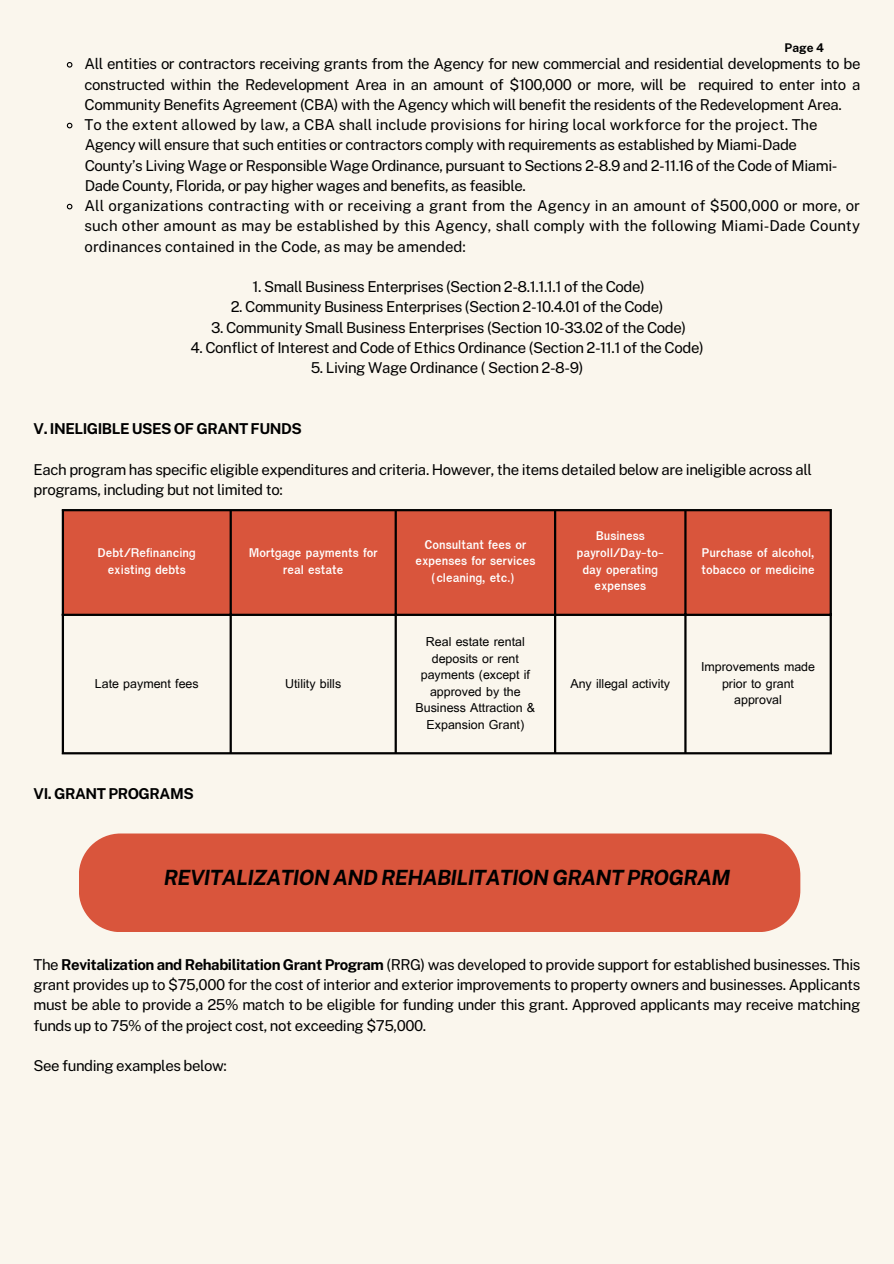
<style>
.page{position:relative;width:894px;height:1264px;background:#fff}
.page>*{position:absolute;margin:0;border:0;box-sizing:border-box;transform-origin:0 0}
.t1{font:italic 700 21px "Public Sans";letter-spacing:-.03em;color:#000}
.t2{font:15px/20.2px "Public Sans";letter-spacing:-.03em;color:#000;text-align:justify}
.t3{font:15px/20.2px "Public Sans";color:#000}
.t4{font:700 15px "Public Sans";letter-spacing:-.03em;color:#000}
.t5{font:700 12.45px/16.6px "Garuda";color:#fff;text-align:center}
.t6{font:12.45px/16.6px "Garuda";color:#000;text-align:center}
.t7{font:700 12px "Public Sans";color:#000}
.s1{font-weight:700}
</style>
<div class="page">
<div style="left:0;top:0;width:893px;height:1263px;background:#faf6ed"></div>
<div style="left:79px;top:833px;width:721px;height:99px;background:#d9553c"></div>
<svg style="left:66px;top:62px;width:7px;height:6px"></svg>
<svg style="left:66px;top:122px;width:7px;height:7px"></svg>
<svg style="left:66px;top:203px;width:7px;height:7px"></svg>
<div style="left:64px;top:511px;width:765px;height:102px;background:#d9553c"></div>
<hr style="left:62px;top:511px;width:2px;height:241px;background:#000">
<hr style="left:229px;top:511px;width:3px;height:241px;background:#000">
<hr style="left:394px;top:511px;width:3px;height:241px;background:#000">
<hr style="left:554px;top:511px;width:2px;height:241px;background:#000">
<hr style="left:684px;top:511px;width:2px;height:241px;background:#000">
<hr style="left:829px;top:511px;width:2px;height:241px;background:#000">
<hr style="left:62px;top:509px;width:769px;height:2px;background:#000">
<hr style="left:62px;top:613px;width:769px;height:3px;background:#000">
<hr style="left:62px;top:752px;width:769px;height:2px;background:#000">
<h3 class="t7" style="left:784px;top:41px;width:41px">Page 4</h3>
<p class="t2" style="left:85px;top:54px;width:777px">All entities or contractors receiving grants from the Agency for new commercial and residential developments to be constructed within the Redevelopment Area in an amount of $100,000 or more, will be required to enter into a Community Benefits Agreement (CBA) with the Agency which will benefit the residents of the Redevelopment Area.</p>
<p class="t3" style="left:85px;top:114px;width:734px">To the extent allowed by law, a CBA shall include provisions for hiring local workforce for the project. The</p>
<p class="t2" style="left:85px;top:135px;width:754px">Agency will ensure that such entities or contractors comply with requirements as established by Miami-Dade<br>County’s Living Wage or Responsible Wage Ordinance, pursuant to Sections 2-8.9 and 2-11.16 of the Code of Miami-</p>
<h3 class="t3" style="left:85px;top:175px;width:776px">Dade County, Florida, or pay higher wages and benefits, as feasible.<br>All organizations contracting with or receiving a grant from the Agency in an amount of $500,000 or more, or such other amount as may be established by this Agency, shall comply with the following Miami-Dade County ordinances contained in the Code, as may be amended:</h3>
<h3 class="t2" style="left:252px;top:276px;width:393px">1. Small Business Enterprises (Section 2-8.1.1.1.1 of the Code)</h3>
<p class="t2" style="left:230px;top:297px;width:434px">2. Community Business Enterprises (Section 2-10.4.01 of the Code)</p>
<p class="t2" style="left:211px;top:317px;width:476px">3. Community Small Business Enterprises (Section 10-33.02 of the Code)</p>
<p class="t2" style="left:190px;top:337px;width:514px">4. Conflict of Interest and Code of Ethics Ordinance (Section 2-11.1 of the Code)</p>
<p class="t2" style="left:310px;top:357px;width:274px">5. Living Wage Ordinance ( Section 2-8-9)</p>
<p class="t4" style="left:34px;top:420px;width:269px">V. INELIGIBLE USES OF GRANT FUNDS</p>
<h3 class="t2" style="left:34px;top:459px;width:779px">Each program has specific eligible expenditures and criteria. However, the items detailed below are ineligible across all programs, including but not limited to:</h3>
<p class="t5" style="left:98px;top:544px;width:99px">Debt/Refinancing existing debts</p>
<p class="t5" style="left:249px;top:544px;width:130px">Mortgage payments for real estate</p>
<p class="t5" style="left:415px;top:536px;width:121px">Consultant fees or expenses for services (cleaning, etc.)</p>
<p class="t5" style="left:576px;top:527px;width:89px">Business payroll/Day-to&shy;day operating expenses</p>
<p class="t6" style="left:95px;top:675px;width:105px">Late payment fees</p>
<p class="t6" style="left:285px;top:675px;width:57px">Utility bills</p>
<h2 class="t4" style="left:34px;top:784px;width:162px">VI. GRANT PROGRAMS</h2>
<p class="t6" style="left:415px;top:633px;width:121px">Real estate rental deposits or rent payments (except if approved by the<br>Business Attraction &amp;<br>Expansion Grant)</p>
<p class="t6" style="left:570px;top:675px;width:101px">Any illegal activity</p>
<p class="t5" style="left:701px;top:544px;width:115px;text-align:left">Purchase of alcohol, tobacco or medicine</p>
<p class="t6" style="left:700px;top:658px;width:115px">Improvements made prior to grant approval</p>
<h3 class="t1" style="left:164px;top:865px;width:568px">REVITALIZATION AND REHABILITATION GRANT PROGRAM</h3>
<h2 class="t2" style="left:34px;top:954px;width:828px">The <span class="s1">Revitalization and Rehabilitation Grant Program</span> (RRG) was developed to provide support for established businesses. This grant provides up to $75,000 for the cost of interior and exterior improvements to property owners and businesses. Applicants must be able to provide a 25% match to be eligible for funding under this grant. Approved applicants may receive matching funds up to 75% of the project cost, not exceeding $75,000.</h2>
<h1 class="t2" style="left:34px;top:1055px;width:194px">See funding examples below:</h1>
</div>
